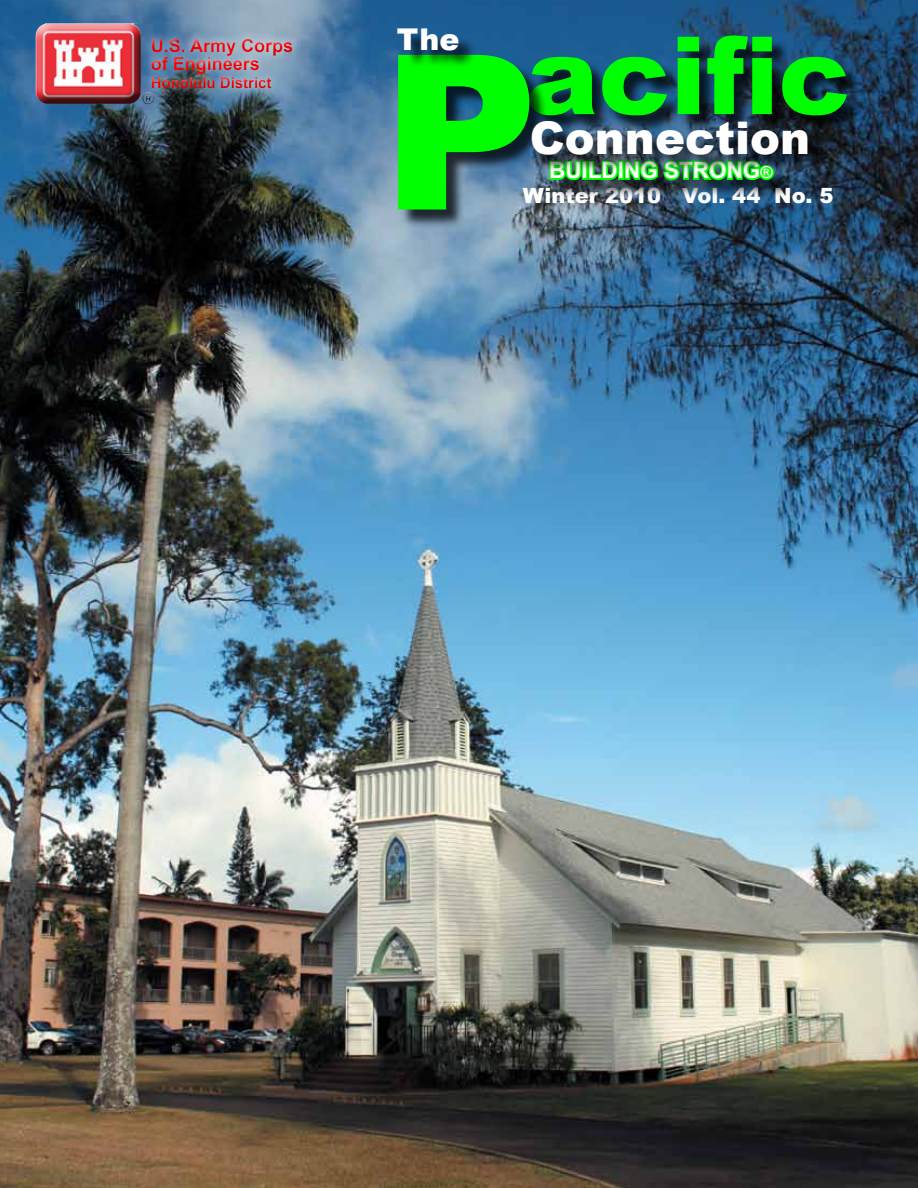
<style>
.page{position:relative;width:918px;height:1188px;background:#fff}
.page>*{position:absolute;margin:0;border:0;box-sizing:border-box;transform-origin:0 0}
.t1{font:900 216px "Arial";color:#0f0}
.t2{font:900 108px "Arial";color:#0f0}
.t3{font:900 45px "Arial";color:#fff}
.t4{font:900 30px "Arial";color:#fff}
.t5{font:700 22.5px "Arial";color:#fff}
.t6{font:900 21px "Arial";color:#fff}
.t7{font:700 18px/18px "Arial";color:#f00}
.t8{font:700 15px "Arial";color:#f00}
.s1{font-size:16.5px}
</style>
<div class="page">
<img style="left:0;top:0;width:918px;height:1188px">
<img style="left:0;top:0;width:218px;height:154px">
<div style="left:25px;top:13px;width:137px;height:92px;background:#fff;opacity:.75"></div>
<div style="left:29px;top:24px;width:135px;height:91px;background:#000;opacity:.75"></div>
<div style="left:142px;top:29px;width:159px;height:67px;background:#fff;opacity:.75"></div>
<div style="left:138px;top:33px;width:169px;height:66px;background:#000;opacity:.5"></div>
<div style="left:140px;top:33px;width:160px;height:62px;background:#fff;opacity:.75"></div>
<div style="left:143px;top:35px;width:160px;height:63px;background:#f00;opacity:.75"></div>
<div style="left:552px;top:163px;width:241px;height:35px;background:#000;opacity:.75"></div>
<svg style="left:548px;top:173px;width:228px;height:11px;background:#139720"></svg>
<div style="left:532px;top:38px;width:333px;height:95px;background:#000;opacity:.75"></div>
<div style="left:400px;top:57px;width:148px;height:171px;background:#000;opacity:.75"></div>
<div style="left:534px;top:124px;width:291px;height:49px;background:#000;opacity:.75"></div>
<div style="left:400px;top:31px;width:77px;height:38px;background:#000;opacity:.75"></div>
<p class="t7" style="left:151px;top:37px;width:144px">U.S. Army Corps of Engineers</p>
<p class="t8" style="left:151px;top:72px;width:122px">Honolulu District</p>
<h3 class="t4" style="left:397px;top:17px;width:64px">The</h3>
<h2 class="t2" style="left:526px;top:-3px;width:326px">acific</h2>
<h1 class="t1" style="left:382px;top:-24px;width:157px">P</h1>
<h3 class="t3" style="left:530px;top:105px;width:282px">Connection</h3>
<p class="t5" style="left:549px;top:156px;width:225px">BUILDING STRONG<span class="s1">®</span></p>
<p class="t6" style="left:523px;top:180px;width:312px">Winter 2010 Vol. 44 No. 5</p>
</div>
